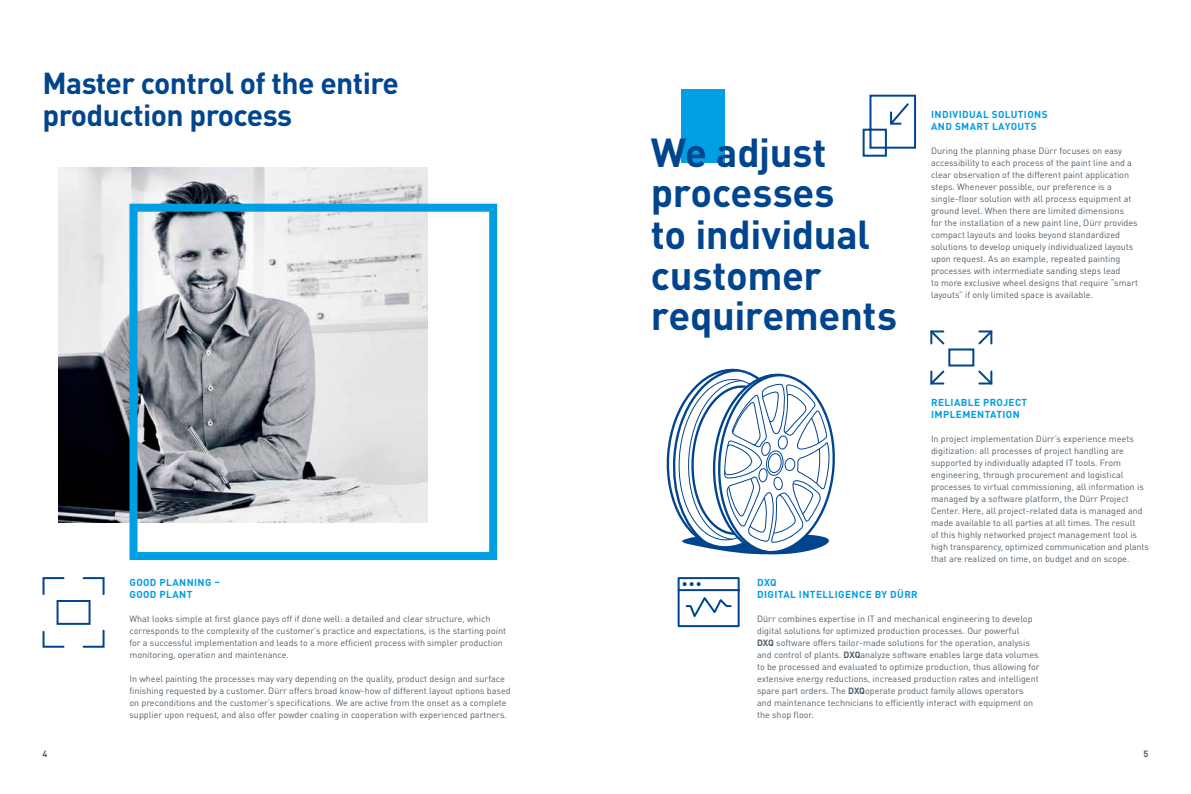
<style>
.page{position:relative;width:1191px;height:794px;background:#fff}
.page>*{position:absolute;margin:0;border:0;box-sizing:border-box;transform-origin:0 0}
.t1{font:700 40px/40.7px "DIN Pro";letter-spacing:-.01em;color:#00458e}
.t2{font:700 30px/32px "DIN Pro";letter-spacing:-.02em;color:#00458e}
.t3{font:700 10px/12px "DIN Pro";letter-spacing:.04em;color:#009ee3}
.t4{font:9px/12px "DIN Pro";color:#505e6a}
.t5{font:700 9px "DIN Pro";color:#505e6a}
.s1{font-weight:700}
</style>
<div class="page">
<img style="left:59px;top:167px;width:368px;height:356px">
<div style="left:129px;top:204px;width:368px;height:356px;border:8px solid #009ee3"></div>
<div style="left:681px;top:89px;width:44px;height:73px;background:#009ee3"></div>
<svg style="left:666px;top:368px;width:169px;height:187px"></svg>
<svg style="left:862px;top:94px;width:55px;height:63px"></svg>
<svg style="left:42px;top:577px;width:63px;height:71px"></svg>
<div style="left:948px;top:348px;width:26px;height:18px;border:2px solid #00458e"></div>
<svg style="left:930px;top:330px;width:15px;height:15px"></svg>
<svg style="left:978px;top:330px;width:15px;height:15px"></svg>
<svg style="left:930px;top:370px;width:15px;height:15px"></svg>
<svg style="left:978px;top:370px;width:15px;height:15px"></svg>
<svg style="left:677px;top:577px;width:63px;height:51px"></svg>
<h2 class="t2" style="left:43px;top:63px;width:358px">Master control of the entire production process</h2>
<p class="t3" style="left:129px;top:575px;width:92px">GOOD PLANNING –<br>GOOD PLANT</p>
<p class="t4" style="left:129px;top:611px;width:378px">What looks simple at first glance pays off if done well: a detailed and clear structure, which corresponds to the complexity of the customer’s practice and expectations, is the starting point for a successful implementation and leads to a more efficient process with simpler production monitoring, operation and maintenance.</p>
<p class="t4" style="left:129px;top:671px;width:383px">In wheel painting the processes may vary depending on the quality, product design and surface finishing requested by a customer. Dürr offers broad know-how of different layout options based on preconditions and the customer’s specifications. We are active from the onset as a complete supplier upon request, and also offer powder coating in cooperation with experienced partners.</p>
<h1 class="t1" style="left:651px;top:128px;width:248px">We adjust processes<br>to individual customer requirements</h1>
<p class="t3" style="left:931px;top:107px;width:118px">INDIVIDUAL SOLUTIONS<br>AND SMART LAYOUTS</p>
<p class="t4" style="left:931px;top:143px;width:209px">During the planning phase Dürr focuses on easy accessibility to each process of the paint line and a clear observation of the different paint application steps. Whenever possible, our preference is a single-floor solution with all process equipment at ground level. When there are limited dimensions<br>for the installation of a new paint line, Dürr provides compact layouts and looks beyond standardized solutions to develop uniquely individualized layouts upon request. As an example, repeated painting processes with intermediate sanding steps lead<br>to more exclusive wheel designs that require “smart layouts” if only limited space is available.</p>
<p class="t3" style="left:931px;top:395px;width:98px">RELIABLE PROJECT<br>IMPLEMENTATION</p>
<p class="t4" style="left:931px;top:431px;width:219px">In project implementation Dürr’s experience meets digitization: all processes of project handling are supported by individually adapted IT tools. From engineering, through procurement and logistical processes to virtual commissioning, all information is managed by a software platform, the Dürr Project Center. Here, all project-related data is managed and made available to all parties at all times. The result<br>of this highly networked project management tool is high transparency, optimized communication and plants that are realized on time, on budget and on scope.</p>
<p class="t3" style="left:757px;top:575px;width:162px">DXQ<br>DIGITAL INTELLIGENCE BY DÜRR</p>
<p class="t4" style="left:757px;top:611px;width:284px">Dürr combines expertise in IT and mechanical engineering to develop digital solutions for optimized production processes. Our powerful<br><span class="s1">DXQ</span> software offers tailor-made solutions for the operation, analysis and control of plants. <span class="s1">DXQ</span>analyze software enables large data volumes to be processed and evaluated to optimize production, thus allowing for extensive energy reductions, increased production rates and intelligent spare part orders. The <span class="s1">DXQ</span>operate product family allows operators and maintenance technicians to efficiently interact with equipment on the shop floor.</p>
<p class="t5" style="left:43px;top:746px;width:6px">4</p>
<p class="t5" style="left:1143px;top:746px;width:6px">5</p>
</div>
